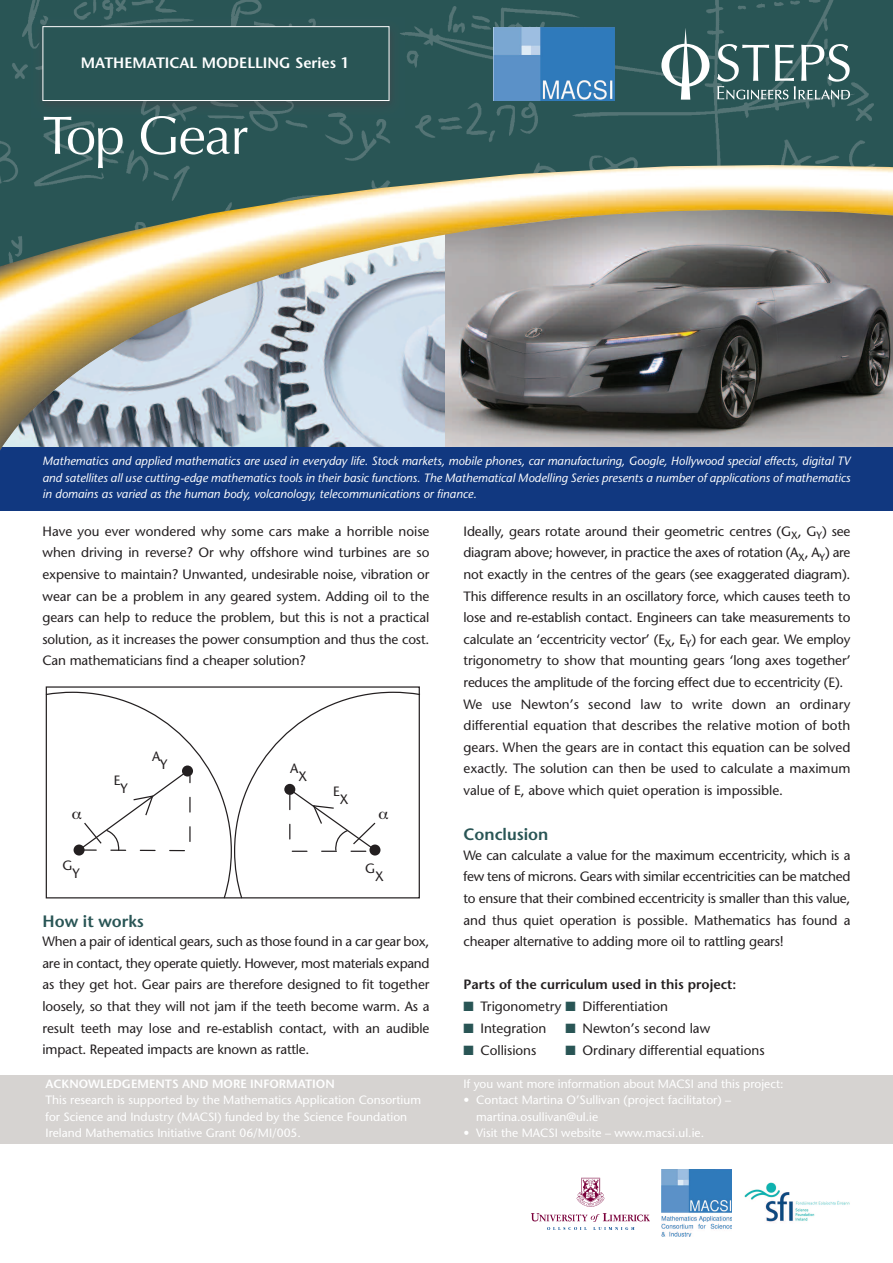
<style>
.page{position:relative;width:893px;height:1263px;background:#fff}
.page>*{position:absolute;margin:0;border:0;box-sizing:border-box;transform-origin:0 0}
.t1{font:54px "Optima";letter-spacing:-.02em;color:#fff}
.t2{font:600 16.5px "Stone Sans";color:#295555}
.t3{font:600 15px "Stone Sans";color:#fff}
.t4{font:13.5px/21.6px "Stone Sans";letter-spacing:-.01em;color:#231f20;text-align:justify}
.t5{font:600 13.5px "Stone Sans";color:#231f20}
.t6{font:italic 12px/16.5px "Stone Sans";color:#fff;text-align:justify}
.t7{font:12px/16.5px "Stone Sans";color:#fff}
.t8{font:600 12px "Stone Sans";color:#fff}
.s1{color:#295555}
</style>
<div class="page">
<img style="left:661px;top:1169px;width:70px;height:68px">
<div style="left:0;top:425px;width:893px;height:85px;background:#113880"></div>
<img style="left:0;top:0;width:893px;height:165px">
<img style="left:0;top:165px;width:893px;height:285px">
<div style="left:0;top:1076px;width:893px;height:68px;background:#d6d3d1"></div>
<img style="left:531px;top:1177px;width:119px;height:53px">
<img style="left:744px;top:1182px;width:106px;height:40px">
<img style="left:494px;top:28px;width:120px;height:73px">
<img style="left:31px;top:17px;width:374px;height:101px">
<img style="left:44px;top:116px;width:129px;height:2px">
<div style="left:43px;top:27px;width:346px;height:73px;background:#295555"></div>
<div style="left:43px;top:26px;width:346px;height:75px;border:1px solid #fff"></div>
<svg style="left:717px;top:44px;width:133px;height:56px;background:#5c7d7d"></svg>
<svg style="left:661px;top:28px;width:49px;height:72px"></svg>
<svg style="left:45px;top:691px;width:375px;height:208px"></svg>
<p class="t3" style="left:81px;top:57px;width:270px">MATHEMATICAL MODELLING Series 1</p>
<h1 class="t1" style="left:43px;top:113px;width:207px">Top Gear</h1>
<p class="t6" style="left:43px;top:454px;width:809px">Mathematics and applied mathematics are used in everyday life. Stock markets, mobile phones, car manufacturing, Google, Hollywood special effects, digital TV and satellites all use cutting-edge mathematics tools in their basic functions. The Mathematical Modelling Series presents a number of applications of mathematics in domains as varied as the human body, volcanology, telecommunications or finance.</p>
<p class="t4" style="left:43px;top:522px;width:388px">Have you ever wondered why some cars make a horrible noise when driving in reverse? Or why offshore wind turbines are so expensive to maintain? Unwanted, undesirable noise, vibration or wear can be a problem in any geared system. Adding oil to the gears can help to reduce the problem, but this is not a practical solution, as it increases the power consumption and thus the cost.<br>Can mathematicians find a cheaper solution?</p>
<p class="t4" style="left:63px;top:856px;width:11px">G</p>
<p class="t4" style="left:73px;top:864px;width:9px">Y</p>
<p class="t4" style="left:114px;top:771px;width:8px">E</p>
<p class="t4" style="left:120px;top:779px;width:9px">Y</p>
<p class="t4" style="left:152px;top:747px;width:10px">A</p>
<p class="t4" style="left:160px;top:754px;width:9px">Y</p>
<p class="t4" style="left:290px;top:759px;width:10px">A</p>
<p class="t4" style="left:298px;top:766px;width:10px">X</p>
<p class="t4" style="left:333px;top:782px;width:8px">E</p>
<p class="t4" style="left:340px;top:790px;width:10px">X</p>
<p class="t4" style="left:365px;top:859px;width:11px">G</p>
<p class="t4" style="left:375px;top:867px;width:10px">X</p>
<p class="t2" style="left:43px;top:915px;width:103px">How it works</p>
<p class="t4" style="left:43px;top:932px;width:388px">When a pair of identical gears, such as those found in a car gear box, are in contact, they operate quietly. However, most materials expand as they get hot. Gear pairs are therefore designed to fit together loosely, so that they will not jam if the teeth become warm. As a result teeth may lose and re-establish contact, with an audible impact. Repeated impacts are known as rattle.</p>
<p class="t8" style="left:46px;top:1079px;width:291px">ACKNOWLEDGEMENTS AND MORE INFORMATION</p>
<p class="t7" style="left:46px;top:1093px;width:377px">This research is supported by the Mathematics Application Consortium for Science and Industry (MACSI) funded by the Science Foundation<br>Ireland Mathematics Initiative Grant 06/MI/005.</p>
<p class="t4" style="left:463px;top:522px;width:388px;text-align:left">Ideally, gears rotate around their geometric centres (G<sub>X</sub>, G<sub>Y</sub>) see diagram above; however, in practice the axes of rotation (A<sub>X</sub>, A<sub>Y</sub>) are not exactly in the centres of the gears (see exaggerated diagram).<br>This difference results in an oscillatory force, which causes teeth to lose and re-establish contact. Engineers can take measurements to calculate an ‘eccentricity vector’ (E<sub>X</sub>, E<sub>Y</sub>) for each gear. We employ trigonometry to show that mounting gears ‘long axes together’ reduces the amplitude of the forcing effect due to eccentricity (E).<br>We use Newton’s second law to write down an ordinary differential equation that describes the relative motion of both gears. When the gears are in contact this equation can be solved exactly. The solution can then be used to calculate a maximum value of E, above which quiet operation is impossible.</p>
<p class="t2" style="left:463px;top:828px;width:86px">Conclusion</p>
<p class="t4" style="left:463px;top:846px;width:388px">We can calculate a value for the maximum eccentricity, which is a few tens of microns. Gears with similar eccentricities can be matched to ensure that their combined eccentricity is smaller than this value, and thus quiet operation is possible. Mathematics has found a cheaper alternative to adding more oil to rattling gears!</p>
<p class="t5" style="left:463px;top:979px;width:274px">Parts of the curriculum used in this project:</p>
<p class="t4" style="left:463px;top:997px;width:206px"><span class="s1">■</span> Trigonometry <span class="s1">■</span> Differentiation</p>
<p class="t4" style="left:463px;top:1019px;width:84px"><span class="s1">■</span> Integration</p>
<p class="t4" style="left:566px;top:1019px;width:146px"><span class="s1">■</span> Newton’s second law</p>
<p class="t4" style="left:463px;top:1040px;width:74px"><span class="s1">■</span> Collisions</p>
<p class="t4" style="left:566px;top:1040px;width:201px"><span class="s1">■</span> Ordinary differential equations</p>
<p class="t7" style="left:463px;top:1076px;width:322px">If you want more information about MACSI and this project:</p>
<p class="t7" style="left:476px;top:1093px;width:256px;text-indent:-13px">• Contact Martina O’Sullivan (project facilitator) – martina.osullivan@ul.ie</p>
<p class="t7" style="left:463px;top:1126px;width:242px">• Visit the MACSI website – www.macsi.ul.ie.</p>
</div>
